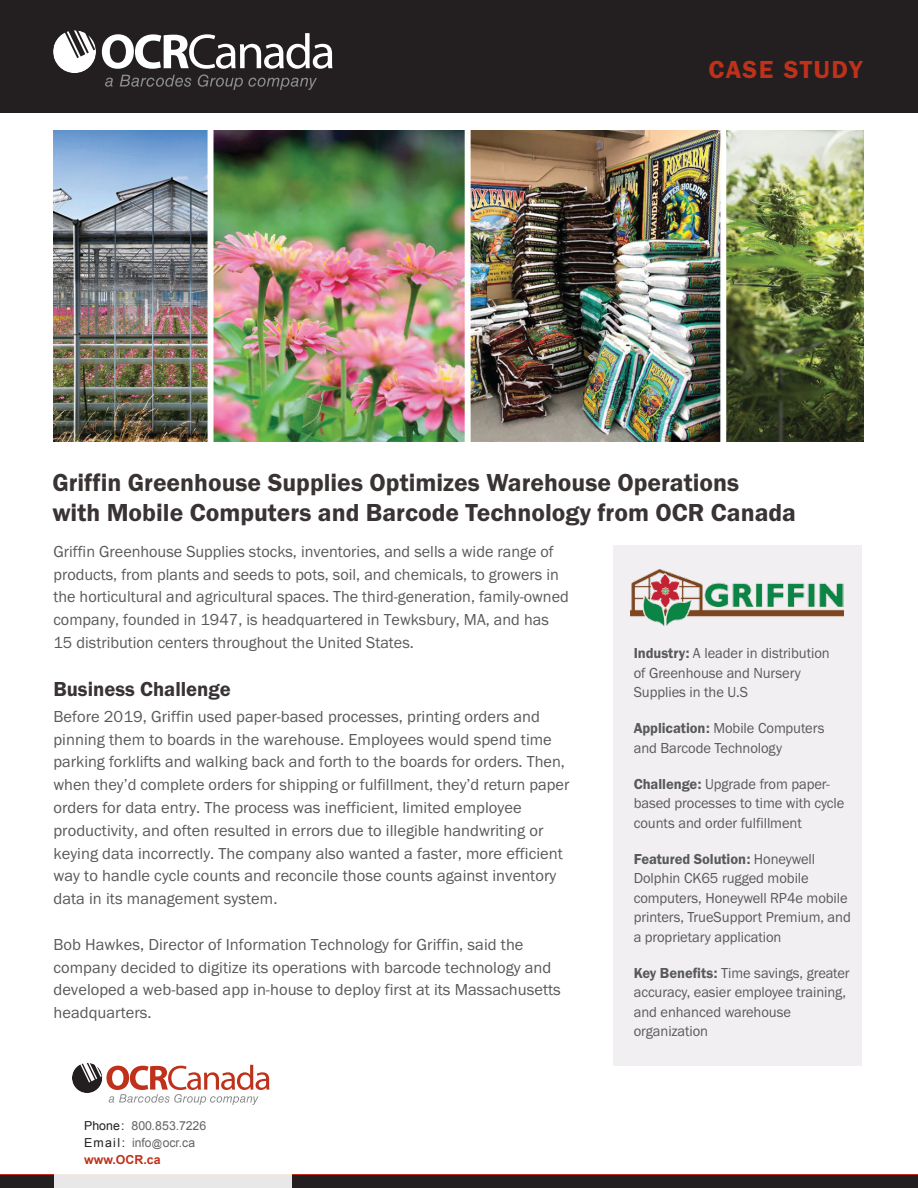
<style>
.page{position:relative;width:918px;height:1188px;background:#fff}
.page>*{position:absolute;margin:0;border:0;box-sizing:border-box;transform-origin:0 0}
.t1{font:25.5px/30px "Franklin Gothic URW Dem";color:#393433}
.t2{font:25.5px "Franklin Gothic URW Dem";letter-spacing:.05em;color:#bf311a}
.t3{font:21px "Franklin Gothic URW Dem";color:#393433}
.t4{font:16.5px/22.8px "Franklin Gothic URW Boo";color:#58595b}
.t5{font:15px/19.5px "Franklin Gothic URW Boo";letter-spacing:-.005em;color:#58595b}
.t6{font:15px "Franklin Gothic URW Dem";letter-spacing:-.005em;color:#58595b}
.t7{font:12.3px/17.2px "Arial";color:#636466}
.s1{font-family:"Franklin Gothic URW Dem"}
.s2{font-family:"Franklin Gothic URW Boo"}
.s3{color:#231f20}
.s4{font-size:10.5px}
.s5{font-weight:700;color:#bf311a}
</style>
<div class="page">
<svg style="left:0;top:1174px;width:918px;height:2px"></svg>
<div style="left:0;top:1176px;width:918px;height:12px;background:#231f20"></div>
<div style="left:0;top:0;width:918px;height:113px;background:#231f20"></div>
<div style="left:614px;top:546px;width:248px;height:520px;background:#f1eff2"></div>
<img style="left:631px;top:569px;width:212px;height:56px">
<img style="left:53px;top:130px;width:811px;height:311px">
<svg style="left:53px;top:30px;width:43px;height:43px"></svg>
<svg style="left:102px;top:33px;width:230px;height:57px"></svg>
<div style="left:54px;top:1040px;width:238px;height:148px;background:#fff"></div>
<svg style="left:72px;top:1063px;width:197px;height:42px"></svg>
<h1 class="t2" style="left:709px;top:54px;width:155px">CASE STUDY</h1>
<h1 class="t1" style="left:52px;top:467px;width:745px">Griffin Greenhouse Supplies Optimizes Warehouse Operations<br>with Mobile Computers and Barcode Technology from OCR Canada</h1>
<p class="t4" style="left:53px;top:540px;width:517px">Griffin Greenhouse Supplies stocks, inventories, and sells a wide range of products, from plants and seeds to pots, soil, and chemicals, to growers in the horticultural and agricultural spaces. The third-generation, family-owned company, founded in 1947, is headquartered in Tewksbury, MA, and has 15 distribution centers throughout the United States.</p>
<p class="t3" style="left:53px;top:676px;width:179px">Business Challenge</p>
<p class="t4" style="left:53px;top:705px;width:517px">Before 2019, Griffin used paper-based processes, printing orders and pinning them to boards in the warehouse. Employees would spend time parking forklifts and walking back and forth to the boards for orders. Then, when they’d complete orders for shipping or fulfillment, they’d return paper orders for data entry. The process was inefficient, limited employee productivity, and often resulted in errors due to illegible handwriting or keying data incorrectly. The company also wanted a faster, more efficient way to handle cycle counts and reconcile those counts against inventory data in its management system.</p>
<p class="t4" style="left:53px;top:933px;width:509px">Bob Hawkes, Director of Information Technology for Griffin, said the company decided to digitize its operations with barcode technology and developed a web-based app in-house to deploy first at its Massachusetts headquarters.</p>
<p class="t5" style="left:634px;top:643px;width:198px"><span class="s1">Industry:</span> A leader in distribution of Greenhouse and Nursery<br>Supplies in the U.S</p>
<p class="t5" style="left:634px;top:718px;width:192px"><span class="s1">Application:</span> Mobile Computers and Barcode Technology</p>
<p class="t5" style="left:634px;top:774px;width:212px"><span class="s1">Challenge:</span> Upgrade from paper&shy;based processes to time with cycle counts and order fulfillment</p>
<p class="t6" style="left:634px;top:849px;width:183px">Featured Solution: <span class="s2">Honeywell</span></p>
<p class="t5" style="left:634px;top:868px;width:219px">Dolphin CK65 rugged mobile computers, Honeywell RP4e mobile printers, TrueSupport Premium, and a proprietary application</p>
<p class="t5" style="left:634px;top:963px;width:218px"><span class="s1">Key Benefits:</span> Time savings, greater accuracy, easier employee training, and enhanced warehouse organization</p>
<p class="t7" style="left:84px;top:1117px;width:124px"><span class="s3">Phone:</span> 800.853.7226<br><span class="s3">Email :</span> info<span class="s4">@</span>ocr.ca <span class="s5">www.OCR.ca</span></p>
</div>
